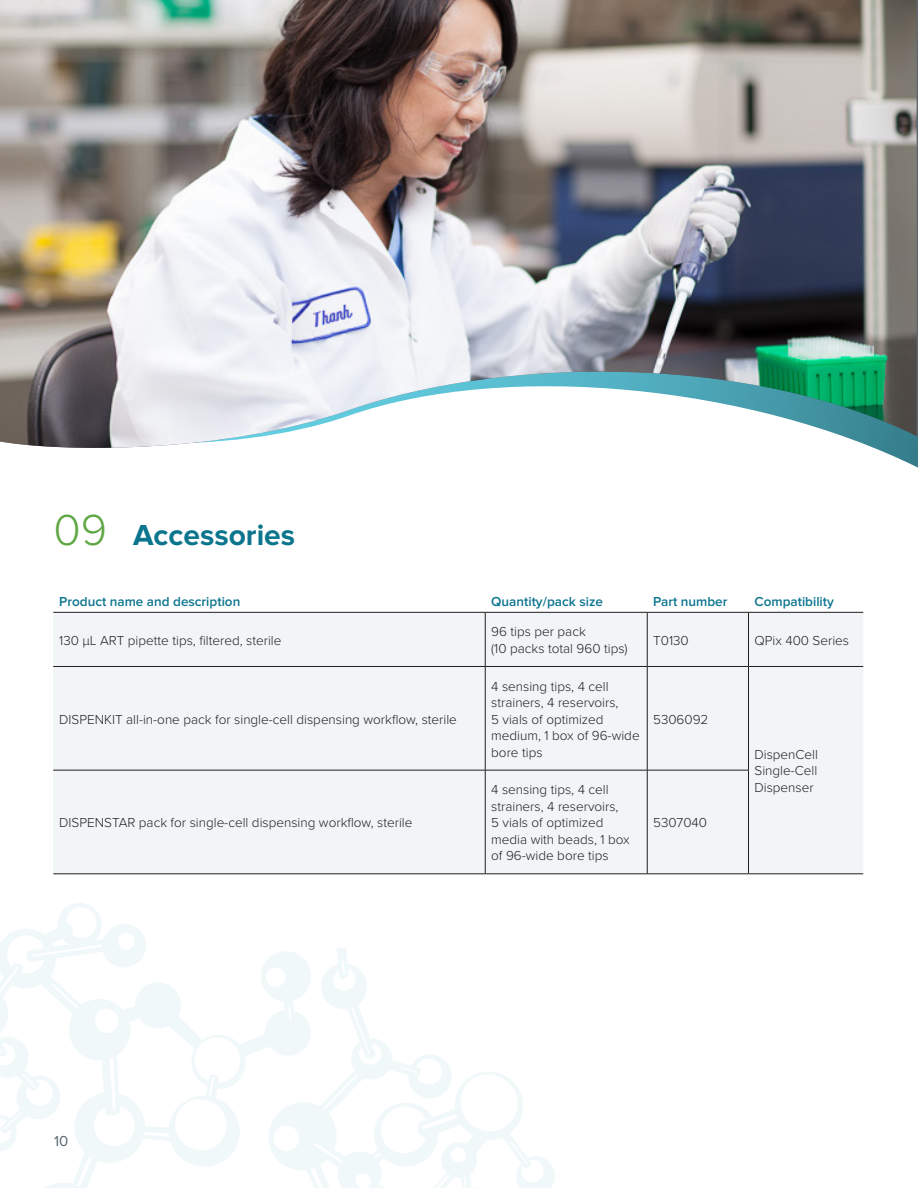
<style>
.page{position:relative;width:918px;height:1188px;background:#fff}
.page>*{position:absolute;margin:0;border:0;box-sizing:border-box;transform-origin:0 0}
.Page_Title{font:700 30px "Proxima Nova";color:#0c758e}
.t1{font:15px "Proxima Nova";color:#596670}
.Chart_-_left_item{font:300 13.5px/16.5px "Proxima Nova";color:#231f20}
.Chart_-_Blue_Headings{font:600 13.5px "Proxima Nova";color:#0c758e}
.s1{font-weight:300;font-size:45px;color:#5fa744}
</style>
<div class="page">
<img style="left:0;top:0;width:917px;height:450px">
<div style="left:53px;top:613px;width:810px;height:261px;background:#f1f5f7"></div>
<hr style="left:53px;top:612px;width:432px;height:1px;background:#231f20">
<hr style="left:485px;top:612px;width:162px;height:1px;background:#231f20">
<hr style="left:485px;top:613px;width:1px;height:53px;background:#231f20">
<hr style="left:647px;top:612px;width:101px;height:1px;background:#231f20">
<hr style="left:647px;top:613px;width:1px;height:53px;background:#231f20">
<hr style="left:748px;top:612px;width:115px;height:1px;background:#231f20">
<hr style="left:748px;top:613px;width:1px;height:53px;background:#231f20">
<hr style="left:53px;top:666px;width:432px;height:1px;background:#231f20">
<hr style="left:485px;top:666px;width:162px;height:1px;background:#231f20">
<hr style="left:485px;top:667px;width:1px;height:103px;background:#231f20">
<hr style="left:647px;top:666px;width:101px;height:1px;background:#231f20">
<hr style="left:647px;top:667px;width:1px;height:103px;background:#231f20">
<hr style="left:748px;top:666px;width:115px;height:1px;background:#231f20">
<hr style="left:748px;top:667px;width:1px;height:103px;background:#231f20">
<hr style="left:53px;top:770px;width:432px;height:1px;background:#231f20">
<hr style="left:485px;top:770px;width:162px;height:1px;background:#231f20">
<hr style="left:485px;top:770px;width:1px;height:104px;background:#231f20">
<hr style="left:647px;top:770px;width:102px;height:1px;background:#231f20">
<hr style="left:647px;top:770px;width:1px;height:104px;background:#231f20">
<hr style="left:748px;top:770px;width:1px;height:104px;background:#231f20">
<hr style="left:53px;top:874px;width:432px;height:1px;background:#231f20">
<hr style="left:485px;top:874px;width:162px;height:1px;background:#231f20">
<hr style="left:647px;top:874px;width:101px;height:1px;background:#231f20">
<hr style="left:748px;top:874px;width:115px;height:1px;background:#231f20">
<svg style="left:0;top:903px;width:555px;height:285px"></svg>
<p class="Page_Title" style="left:54px;top:518px;width:243px"><span class="s1">09</span> Accessories</p>
<p class="Chart_-_Blue_Headings" style="left:59px;top:594px;width:183px">Product name and description</p>
<p class="Chart_-_Blue_Headings" style="left:491px;top:594px;width:113px">Quantity/pack size</p>
<p class="Chart_-_Blue_Headings" style="left:653px;top:594px;width:76px">Part number</p>
<p class="Chart_-_Blue_Headings" style="left:754px;top:594px;width:81px">Compatibility</p>
<p class="Chart_-_left_item" style="left:59px;top:631px;width:224px">130 µL ART pipette tips, filtered, sterile</p>
<p class="Chart_-_left_item" style="left:491px;top:623px;width:96px">96 tips per pack</p>
<p class="Chart_-_left_item" style="left:491px;top:640px;width:138px">(10 packs total 960 tips)</p>
<p class="Chart_-_left_item" style="left:653px;top:631px;width:37px">T0130</p>
<p class="Chart_-_left_item" style="left:754px;top:631px;width:96px">QPix 400 Series</p>
<p class="Chart_-_left_item" style="left:59px;top:710px;width:399px">DISPENKIT all-in-one pack for single-cell dispensing workflow, sterile</p>
<p class="Chart_-_left_item" style="left:59px;top:814px;width:355px">DISPENSTAR pack for single-cell dispensing workflow, sterile</p>
<p class="Chart_-_left_item" style="left:491px;top:677px;width:150px">4 sensing tips, 4 cell strainers, 4 reservoirs,<br>5 vials of optimized medium, 1 box of 96-wide bore tips</p>
<p class="Chart_-_left_item" style="left:491px;top:781px;width:140px">4 sensing tips, 4 cell strainers, 4 reservoirs,<br>5 vials of optimized media with beads, 1 box of 96-wide bore tips</p>
<p class="Chart_-_left_item" style="left:653px;top:710px;width:57px">5306092</p>
<p class="Chart_-_left_item" style="left:653px;top:814px;width:55px">5307040</p>
<p class="Chart_-_left_item" style="left:754px;top:746px;width:65px;text-align:justify">DispenCell Single-Cell Dispenser</p>
<p class="t1" style="left:54px;top:1132px;width:16px">10</p>
</div>
